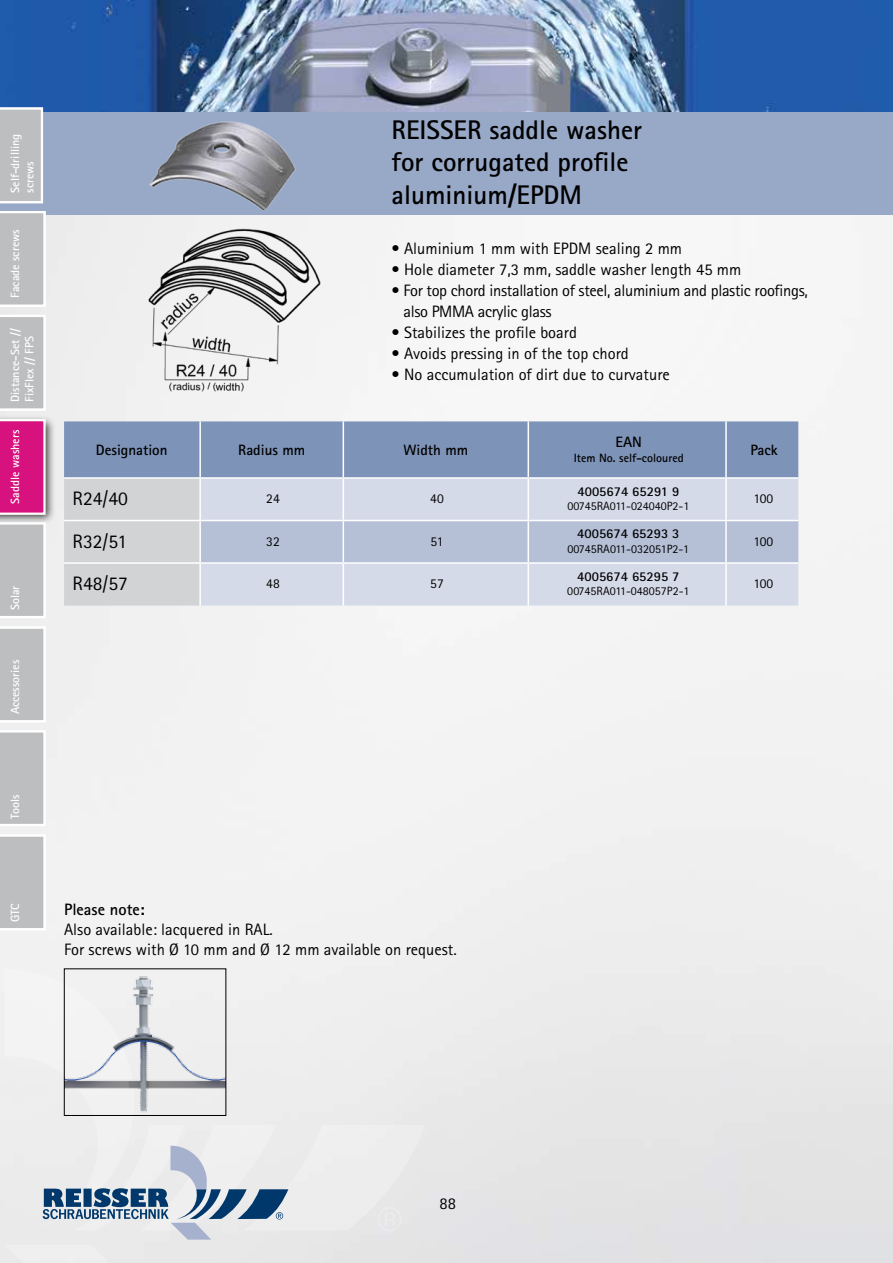
<style>
.page{position:relative;width:893px;height:1263px;background:#fff}
.page>*{position:absolute;margin:0;border:0;box-sizing:border-box;transform-origin:0 0}
.t1{font:700 27px/32.4px "Rotis Sans Serif Pro";color:#000}
.t2{font:19.5px "Rotis Sans Serif Pro";color:#000}
.t3{font:16.5px/19.8px "Rotis Sans Serif Pro";color:#000}
.t4{font:16.5px/21px "Rotis Sans Serif Pro";letter-spacing:-.02em;color:#000}
.t5{font:700 16.5px "Rotis Sans Serif Pro";color:#000}
.t6{font:700 15px "Rotis Sans Serif Pro";color:#000}
.t7{font:700 13.5px "Rotis Sans Serif Pro";color:#000}
.t8{font:13.5px "Rotis Sans Serif Pro";color:#000}
.t9{font:700 12px/14.4px "Rotis Sans Serif Pro";color:#fff}
.t10{font:12px "Rotis Sans Serif Pro";color:#000}
.t11{font:700 12px "Rotis Sans Serif Pro";color:#000}
</style>
<div class="page">
<img style="left:0;top:215px;width:893px;height:1048px">
<img style="left:0;top:0;width:893px;height:113px">
<div style="left:4px;top:969px;width:421px;height:294px;background:#ededed"></div>
<svg style="left:0;top:1124px;width:5px;height:64px"></svg>
<svg style="left:0;top:1196px;width:1px;height:34px"></svg>
<svg style="left:378px;top:1207px;width:24px;height:24px"></svg>
<svg style="left:43px;top:1146px;width:245px;height:93px"></svg>
<img style="left:59px;top:215px;width:316px;height:216px">
<img style="left:66px;top:971px;width:158px;height:143px">
<div style="left:64px;top:969px;width:162px;height:147px;border:1px solid #000"></div>
<svg style="left:64px;top:421px;width:734px;height:184px;background:#b3bed3"></svg>
<hr style="left:199px;top:421px;width:2px;height:56px;background:#fff">
<hr style="left:343px;top:421px;width:1px;height:56px;background:#fff">
<hr style="left:528px;top:421px;width:1px;height:56px;background:#fff">
<hr style="left:725px;top:421px;width:2px;height:56px;background:#fff">
<hr style="left:199px;top:479px;width:2px;height:41px;background:#fff">
<hr style="left:528px;top:477px;width:198px;height:2px;background:#fff">
<hr style="left:726px;top:477px;width:72px;height:2px;background:#fff">
<hr style="left:199px;top:521px;width:2px;height:41px;background:#fff">
<hr style="left:200px;top:562px;width:143px;height:2px;background:#fff">
<hr style="left:199px;top:564px;width:2px;height:41px;background:#fff">
<hr style="left:343px;top:562px;width:185px;height:2px;background:#fff">
<hr style="left:528px;top:562px;width:198px;height:2px;background:#fff">
<hr style="left:726px;top:562px;width:72px;height:2px;background:#fff">
<hr style="left:343px;top:479px;width:1px;height:41px;background:#fff">
<hr style="left:64px;top:520px;width:136px;height:1px;background:#fff">
<hr style="left:528px;top:479px;width:1px;height:41px;background:#fff">
<hr style="left:725px;top:479px;width:2px;height:41px;background:#fff">
<hr style="left:64px;top:562px;width:136px;height:2px;background:#fff">
<hr style="left:343px;top:564px;width:1px;height:41px;background:#fff">
<hr style="left:725px;top:564px;width:2px;height:41px;background:#fff">
<hr style="left:200px;top:520px;width:143px;height:1px;background:#fff">
<hr style="left:528px;top:564px;width:1px;height:41px;background:#fff">
<hr style="left:343px;top:520px;width:185px;height:1px;background:#fff">
<hr style="left:343px;top:521px;width:1px;height:41px;background:#fff">
<hr style="left:528px;top:520px;width:198px;height:1px;background:#fff">
<hr style="left:726px;top:520px;width:72px;height:1px;background:#fff">
<hr style="left:725px;top:521px;width:2px;height:41px;background:#fff">
<hr style="left:64px;top:477px;width:136px;height:2px;background:#fff">
<hr style="left:200px;top:477px;width:143px;height:2px;background:#fff">
<hr style="left:343px;top:477px;width:185px;height:2px;background:#fff">
<hr style="left:528px;top:521px;width:1px;height:41px;background:#fff">
<div style="left:0;top:113px;width:893px;height:102px;background:#98a8c7"></div>
<img style="left:145px;top:104px;width:161px;height:106px">
<div style="left:0;top:415px;width:56px;height:110px;background:#000;opacity:.75"></div>
<svg style="left:0;top:211px;width:46px;height:96px;background:#c2c4c6"></svg>
<svg style="left:0;top:315px;width:46px;height:96px;background:#c2c4c6"></svg>
<svg style="left:0;top:419px;width:46px;height:96px;background:#d92889"></svg>
<svg style="left:0;top:522px;width:46px;height:96px;background:#c2c4c6"></svg>
<svg style="left:0;top:626px;width:46px;height:96px;background:#c2c4c6"></svg>
<svg style="left:0;top:730px;width:46px;height:96px;background:#c2c4c6"></svg>
<svg style="left:0;top:834px;width:46px;height:96px;background:#c2c4c6"></svg>
<svg style="left:0;top:107px;width:43px;height:96px;background:#c2c3c5"></svg>
<p class="t9" style="left:8px;top:193px;width:60px;rotate:-90deg">Self-drilling screws</p>
<p class="t9" style="left:8px;top:298px;width:70px;rotate:-90deg">Facade screws</p>
<p class="t9" style="left:8px;top:402px;width:75px;rotate:-90deg">Distance-Set //<br>FixFlex // FPS</p>
<p class="t9" style="left:8px;top:504px;width:75px;rotate:-90deg">Saddle washers</p>
<p class="t9" style="left:8px;top:610px;width:26px;rotate:-90deg">Solar</p>
<p class="t9" style="left:8px;top:714px;width:56px;rotate:-90deg">Accessories</p>
<p class="t9" style="left:8px;top:819px;width:26px;rotate:-90deg">Tools</p>
<h1 class="t1" style="left:392px;top:113px;width:252px">REISSER saddle washer for corrugated profile aluminium/EPDM</h1>
<p class="t3" style="left:392px;top:238px;width:292px">• Aluminium 1 mm with EPDM sealing 2 mm</p>
<p class="t3" style="left:392px;top:259px;width:351px">• Hole diameter 7,3 mm, saddle washer length 45 mm</p>
<p class="t4" style="left:403px;top:280px;width:406px;text-indent:-12px">• For top chord installation of steel, aluminium and plastic roofings, also PMMA acrylic glass</p>
<p class="t3" style="left:392px;top:322px;width:187px">• Stabilizes the profile board</p>
<p class="t3" style="left:392px;top:343px;width:239px">• Avoids pressing in of the top chord</p>
<p class="t3" style="left:392px;top:364px;width:280px">• No accumulation of dirt due to curvature</p>
<p class="t6" style="left:96px;top:440px;width:73px">Designation</p>
<p class="t6" style="left:238px;top:440px;width:68px">Radius mm</p>
<p class="t6" style="left:403px;top:440px;width:66px">Width mm</p>
<p class="t6" style="left:615px;top:433px;width:26px">EAN</p>
<p class="t11" style="left:574px;top:450px;width:111px">Item No. self-coloured</p>
<p class="t6" style="left:750px;top:440px;width:29px">Pack</p>
<p class="t2" style="left:73px;top:487px;width:57px">R24/40</p>
<p class="t8" style="left:266px;top:490px;width:15px">24</p>
<p class="t8" style="left:430px;top:490px;width:15px">40</p>
<p class="t7" style="left:578px;top:483px;width:103px">4005674 65291 9</p>
<p class="t10" style="left:567px;top:499px;width:123px">00745RA011-024040P2-1</p>
<p class="t8" style="left:754px;top:490px;width:21px">100</p>
<p class="t2" style="left:73px;top:530px;width:56px">R32/51</p>
<p class="t8" style="left:266px;top:533px;width:15px">32</p>
<p class="t8" style="left:431px;top:533px;width:15px">51</p>
<p class="t7" style="left:577px;top:525px;width:104px">4005674 65293 3</p>
<p class="t10" style="left:568px;top:542px;width:123px">00745RA011-032051P2-1</p>
<p class="t8" style="left:754px;top:533px;width:21px">100</p>
<p class="t2" style="left:73px;top:572px;width:57px">R48/57</p>
<p class="t8" style="left:266px;top:576px;width:15px">48</p>
<p class="t8" style="left:430px;top:576px;width:15px">57</p>
<p class="t7" style="left:577px;top:568px;width:104px">4005674 65295 7</p>
<p class="t10" style="left:567px;top:584px;width:124px">00745RA011-048057P2-1</p>
<p class="t8" style="left:754px;top:576px;width:21px">100</p>
<p class="t9" style="left:8px;top:922px;width:19px;rotate:-90deg">GTC</p>
<p class="t5" style="left:64px;top:899px;width:82px">Please note:</p>
<p class="t3" style="left:64px;top:920px;width:394px">Also available: lacquered in RAL.<br>For screws with Ø 10 mm and Ø 12 mm available on request.</p>
<p class="t3" style="left:440px;top:1194px;width:18px">88</p>
</div>
